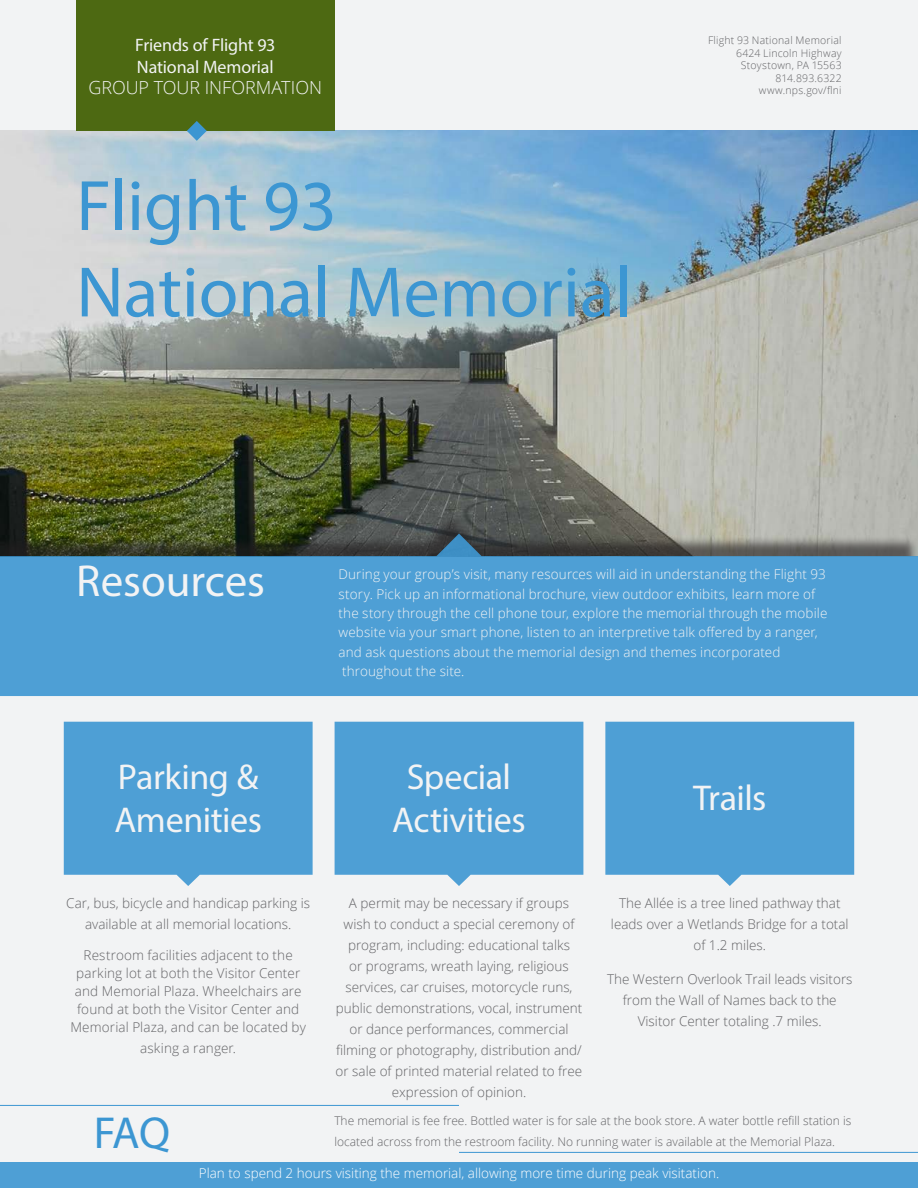
<style>
.page{position:relative;width:918px;height:1188px;background:#f2f3f4}
.page>*{position:absolute;margin:0;border:0;box-sizing:border-box;transform-origin:0 0}
.Box-1-Title-C1{font:72px "Myriad Pro";color:#3c96d2}
.DIV-1-About{font:45px "Myriad Pro";color:#f2f3f4}
.F1-Title-C4{font:45px "Myriad Pro";color:#3c96d2}
.Box1-Title{font:36px/43.2px "Myriad Pro";letter-spacing:-.015em;color:#f2f3f4}
.LOGO-SubTitle{font:18px "Myriad Pro";letter-spacing:-.01em;color:#f2f3f4}
.LOGO-SubTitle-2{font:300 18px "Open Sans";letter-spacing:-.005em;color:#f2f3f4}
.Box1-BT{font:300 13.5px/21px "Open Sans";color:#636366;text-align:center}
.DIV-1-BT{font:300 13.5px/19.5px "Open Sans";letter-spacing:.01em;color:#f2f3f4}
.Box1-BT-2{font:300 13.5px "Open Sans";color:#fff}
.Box1-BT-3{font:300 12px/21px "Open Sans";color:#636366}
.Header-BT{font:300 10.5px "Open Sans";letter-spacing:.02em;color:#636366}
</style>
<div class="page">
<img style="left:0;top:131px;width:918px;height:383px">
<div style="left:0;top:514px;width:918px;height:177px;background:#231f20;opacity:.7"></div>
<svg style="left:0;top:534px;width:918px;height:162px;background:#4d94c1"></svg>
<div style="left:76px;top:0;width:259px;height:131px;background:#4d6912"></div>
<svg style="left:187px;top:121px;width:20px;height:20px"></svg>
<hr style="left:0;top:1105px;width:459px;height:1px;background:#3c96d2">
<hr style="left:459px;top:1152px;width:459px;height:1px;background:#3c96d2">
<svg style="left:64px;top:722px;width:249px;height:164px;background:#58a4d7"></svg>
<div style="left:335px;top:722px;width:248px;height:164px;background:#4e9fd5"></div>
<svg style="left:605px;top:722px;width:249px;height:164px;background:#59a4d7"></svg>
<div style="left:0;top:1162px;width:918px;height:26px;background:#4e9fd5"></div>
<p class="LOGO-SubTitle" style="left:135px;top:34px;width:142px">Friends of Flight 93</p>
<p class="LOGO-SubTitle" style="left:137px;top:55px;width:138px">National Memorial</p>
<p class="LOGO-SubTitle-2" style="left:89px;top:75px;width:235px">GROUP TOUR INFORMATION</p>
<p class="Box-1-Title-C1" style="left:76px;top:161px;width:262px">Flight 93</p>
<p class="Box-1-Title-C1" style="left:76px;top:248px;width:557px">National Memorial</p>
<p class="Header-BT" style="left:708px;top:33px;width:135px">Flight 93 National Memorial</p>
<p class="Header-BT" style="left:736px;top:46px;width:107px">6424 Lincoln Highway</p>
<p class="Header-BT" style="left:741px;top:58px;width:102px">Stoystown, PA 15563</p>
<p class="Header-BT" style="left:775px;top:71px;width:68px">814.893.6322</p>
<p class="Header-BT" style="left:759px;top:83px;width:84px">www.nps.gov/flni</p>
<p class="DIV-1-About" style="left:76px;top:553px;width:190px">Resources</p>
<p class="DIV-1-BT" style="left:339px;top:564px;width:490px">During your group’s visit, many resources will aid in understanding the Flight 93 story. Pick up an informational brochure, view outdoor exhibits, learn more of the story through the cell phone tour, explore the memorial through the mobile website via your smart phone, listen to an interpretive talk offered by a ranger, and ask questions about the memorial design and themes incorporated</p>
<p class="DIV-1-BT" style="left:342px;top:661px;width:124px">throughout the site.</p>
<p class="Box1-Title" style="left:114px;top:754px;width:149px">Parking &amp;<br>Amenities</p>
<p class="Box1-Title" style="left:407px;top:754px;width:106px">Special</p>
<p class="Box1-Title" style="left:392px;top:798px;width:135px">Activities</p>
<p class="Box1-Title" style="left:693px;top:776px;width:75px">Trails</p>
<p class="Box1-BT" style="left:66px;top:892px;width:245px">Car, bus, bicycle and handicap parking is available at all memorial locations.</p>
<p class="Box1-BT" style="left:70px;top:945px;width:237px;line-height:18px">Restroom facilities adjacent to the parking lot at both the Visitor Center and Memorial Plaza. Wheelchairs are found at both the Visitor Center and Memorial Plaza, and can be located by</p>
<p class="Box1-BT" style="left:140px;top:1037px;width:97px">asking a ranger.</p>
<p class="Box1-BT" style="left:336px;top:892px;width:248px">A permit may be necessary if groups wish to conduct a special ceremony of program, including: educational talks<br>or programs, wreath laying, religious services, car cruises, motorcycle runs, public demonstrations, vocal, instrument or dance performances, commercial filming or photography, distribution and/ or sale of printed material related to free expression of opinion.</p>
<p class="Box1-BT" style="left:611px;top:892px;width:239px">The Allée is a tree lined pathway that leads over a Wetlands Bridge for a total of 1.2 miles.</p>
<p class="Box1-BT" style="left:607px;top:968px;width:247px">The Western Overlook Trail leads visitors from the Wall of Names back to the<br>Visitor Center totaling .7 miles.</p>
<p class="F1-Title-C4" style="left:94px;top:1105px;width:78px">FAQ</p>
<p class="Box1-BT-3" style="left:334px;top:1110px;width:519px">The memorial is fee free. Bottled water is for sale at the book store. A water bottle refill station is located across from the restroom facility. No running water is available at the Memorial Plaza.</p>
<p class="Box1-BT-2" style="left:199px;top:1164px;width:522px">Plan to spend 2 hours visiting the memorial, allowing more time during peak visitation.</p>
</div>
